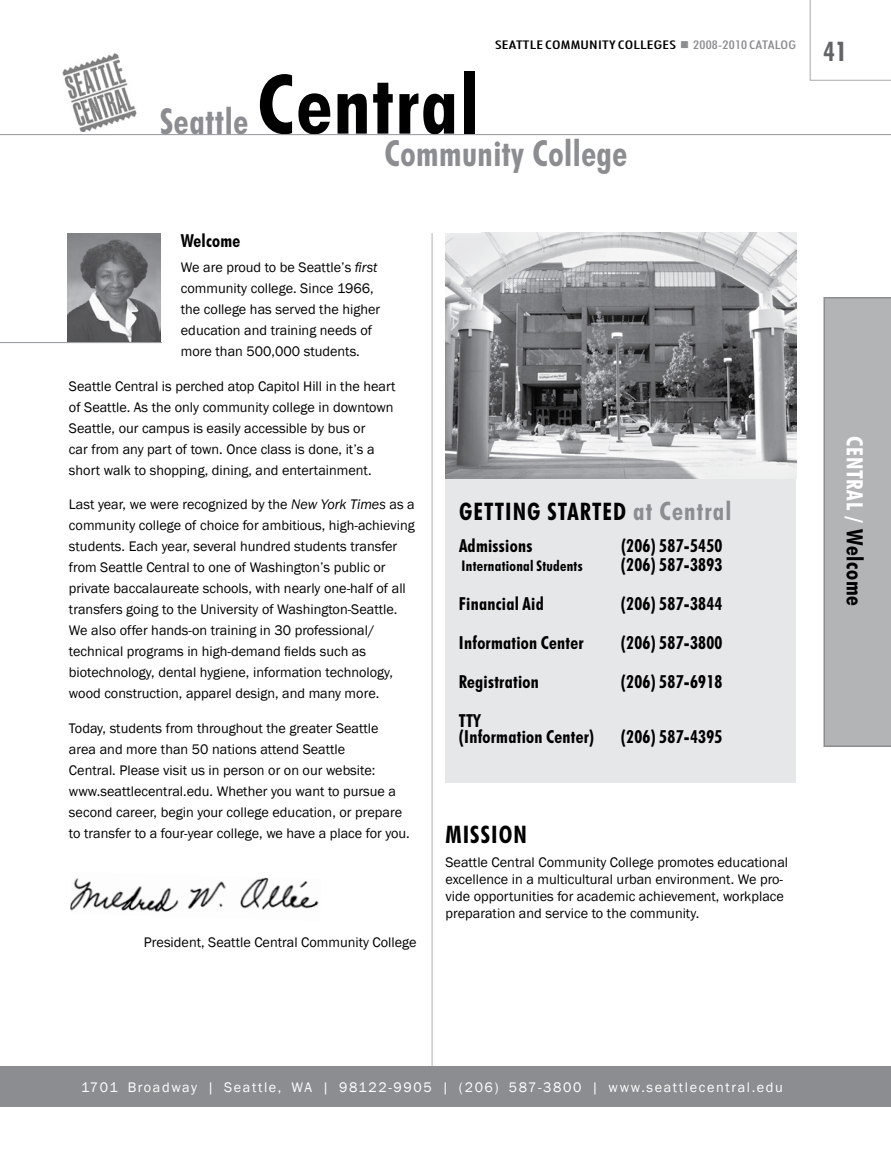
<style>
.page{position:relative;width:891px;height:1161px;background:#fff}
.page>*{position:absolute;margin:0;border:0;box-sizing:border-box;transform-origin:0 0}
.t1{font:700 condensed 82.5px "Futura BT";letter-spacing:.02em;color:#000}
.t2{font:700 condensed 36px "Futura BT";letter-spacing:.015em;color:#8b8d90;scale:.95 1}
.t3{font:700 condensed 27px "Futura BT";color:#636467}
.t4{font:700 condensed 24.15px "Futura BT";color:#000}
.t5{font:700 condensed 22.5px "Futura BT";letter-spacing:.035em;color:#fff}
.t6{font:700 condensed 18px/15.3px "Futura BT";letter-spacing:.015em;color:#000}
.t7{font:700 condensed 14.7px "Futura BT";letter-spacing:.02em;color:#000}
.t8{font:14.25px/21px "Franklin Gothic";color:#000}
.t9{font:14.25px "Franklin Gothic";letter-spacing:.115em;color:#fff}
.t10{font:500 condensed 12px "Futura BT";letter-spacing:.015em;color:#000;scale:1.44 1}
.t11{font:500 condensed 12px "Futura BT";color:#8b8d90;scale:1.3 1}
.s1{color:#8b8d90}
.s2{font-style:italic}
.s3{font-size:25.5px;color:#8b8d90}
.s4{color:#000}
</style>
<div class="page">
<div style="left:824px;top:297px;width:67px;height:450px;background:#b2b4b6"></div>
<hr style="left:432px;top:137px;width:1px;height:957px;background:#b2b4b6">
<svg style="left:810px;top:0;width:81px;height:81px"></svg>
<div style="left:446px;top:476px;width:350px;height:307px;background:#e6e7e8"></div>
<img style="left:446px;top:233px;width:350px;height:245px">
<img style="left:70px;top:877px;width:249px;height:35px">
<img style="left:68px;top:233px;width:92px;height:109px">
<div style="left:0;top:1066px;width:891px;height:41px;background:#8b8d90"></div>
<hr style="left:0;top:134px;width:891px;height:1px;background:#939598">
<hr style="left:0;top:342px;width:162px;height:1px;background:#939598">
<img style="left:62px;top:52px;width:75px;height:78px">
<div style="left:367px;top:136px;width:113px;height:97px;background:#fff"></div>
<h2 class="t2" style="left:160px;top:99px;width:94px">Seattle</h2>
<h1 class="t1" style="left:257px;top:54px;width:224px">Central</h1>
<p class="t10" style="left:495px;top:38px;width:187px">SEATTLE COMMUNITY COLLEGES <span class="s1">■ 2008-2010 CATAL</span></p>
<p class="t11" style="left:781px;top:38px;width:12px">OG</p>
<h3 class="t3" style="left:823px;top:35px;width:25px">41</h3>
<h2 class="t2" style="left:384px;top:131px;width:257px">Community College</h2>
<p class="t6" style="left:181px;top:232px;width:61px">Welcome</p>
<p class="t8" style="left:181px;top:257px;width:201px">We are proud to be Seattle’s <span class="s2">first </span>community college. Since 1966, the college has served the higher education and training needs of more than 500,000 students.</p>
<p class="t8" style="left:69px;top:376px;width:328px">Seattle Central is perched atop Capitol Hill in the heart of Seattle. As the only community college in downtown Seattle, our campus is easily accessible by bus or<br>car from any part of town. Once class is done, it’s a short walk to shopping, dining, and entertainment.</p>
<p class="t8" style="left:69px;top:494px;width:347px">Last year, we were recognized by the <span class="s2">New York Times</span> as a community college of choice for ambitious, high-achieving students. Each year, several hundred students transfer from Seattle Central to one of Washington’s public or private baccalaureate schools, with nearly one-half of all transfers going to the University of Washington-Seattle.<br>We also offer hands-on training in 30 professional/ technical programs in high-demand fields such as biotechnology, dental hygiene, information technology, wood construction, apparel design, and many more.</p>
<p class="t8" style="left:69px;top:718px;width:342px">Today, students from throughout the greater Seattle<br>area and more than 50 nations attend Seattle<br>Central. Please visit us in person or on our website: www.seattlecentral.edu. Whether you want to pursue a second career, begin your college education, or prepare to transfer to a four-year college, we have a place for you.</p>
<p class="t8" style="left:144px;top:932px;width:274px">President, Seattle Central Community College</p>
<h3 class="t4" style="left:459px;top:497px;width:12px">Getti</h3>
<h3 class="t4" style="left:513px;top:497px;width:220px">ng started <span class="s3">at Central</span></h3>
<p class="t6" style="left:459px;top:538px;width:75px">Admissions</p>
<p class="t6" style="left:621px;top:538px;width:103px">(206) 587-5450</p>
<p class="t7" style="left:462px;top:557px;width:123px">International Students</p>
<p class="t6" style="left:621px;top:557px;width:103px">(206) 587-3893</p>
<p class="t6" style="left:459px;top:596px;width:86px">Financial Aid</p>
<p class="t6" style="left:621px;top:596px;width:103px">(206) 587-3844</p>
<p class="t6" style="left:459px;top:635px;width:126px">Information Center</p>
<p class="t6" style="left:621px;top:635px;width:103px">(206) 587-3800</p>
<p class="t6" style="left:459px;top:674px;width:81px">Registration</p>
<p class="t6" style="left:621px;top:674px;width:103px">(206) 587-6918</p>
<p class="t6" style="left:459px;top:713px;width:137px">TTY<br>(Information Center)</p>
<p class="t6" style="left:621px;top:728px;width:103px">(206) 587-4395</p>
<h3 class="t4" style="left:446px;top:820px;width:12px">Missi</h3>
<h3 class="t4" style="left:499px;top:820px;width:30px">on</h3>
<p class="t8" style="left:446px;top:854px;width:344px;line-height:17.1px">Seattle Central Community College promotes educational excellence in a multicultural urban environment. We pro&shy;vide opportunities for academic achievement, workplace preparation and service to the community.</p>
<p class="t9" style="left:81px;top:1079px;width:703px">1701 Broadway | Seattle, WA | 98122-9905 | (206) 587-3800 | www.seattlecentral.edu</p>
<h3 class="t5" style="left:868px;top:436px;width:171px;rotate:90deg">CENTRAL / <span class="s4">Welcome</span></h3>
</div>
